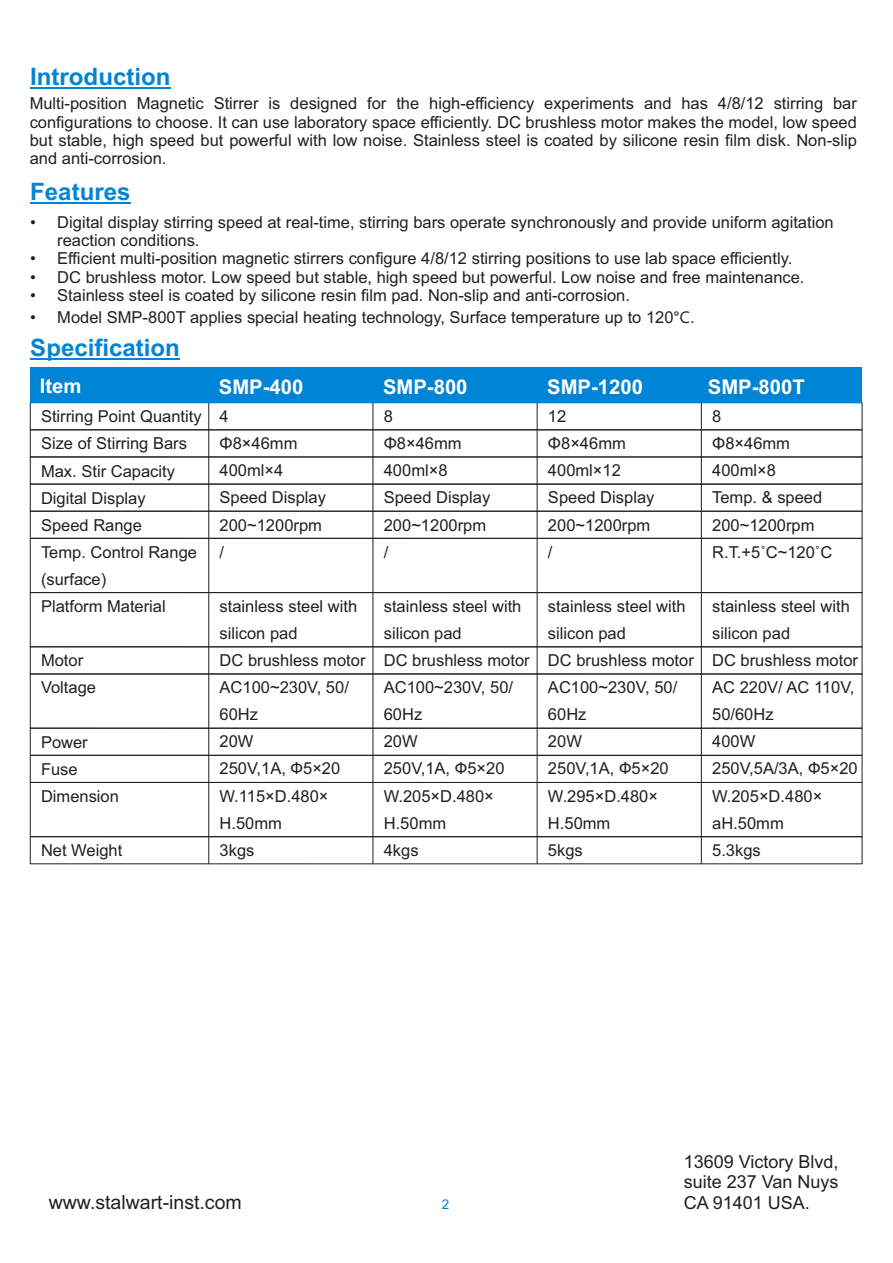
<style>
.page{position:relative;width:893px;height:1263px;background:#fff}
.page>*{position:absolute;margin:0;border:0;box-sizing:border-box;transform-origin:0 0}
.t1{font:700 24px "Arial";color:#0084d6}
.t2{font:700 20.25px "Arial";color:#fff}
.t3{font:19.5px "Arial";color:#231f20}
.t4{font:18px/20.1px "Arial";color:#231f20;text-align:justify}
.t5{font:16.5px/27.2px "Arial";color:#231f20}
.t6{font:13.5px "Arial";color:#0084d6}
</style>
<div class="page">
<div style="left:30px;top:402px;width:831px;height:28px;border:1px solid #231f20"></div>
<hr style="left:30px;top:88px;width:140px;height:1px;background:#0084d6">
<hr style="left:30px;top:202px;width:100px;height:2px;background:#0084d6">
<hr style="left:30px;top:358px;width:150px;height:1px;background:#0084d6">
<hr style="left:208px;top:403px;width:1px;height:461px;background:#231f20">
<div style="left:30px;top:367px;width:831px;height:36px;background:#0084d6"></div>
<hr style="left:372px;top:403px;width:1px;height:461px;background:#231f20">
<hr style="left:536px;top:403px;width:1px;height:461px;background:#231f20">
<hr style="left:700px;top:403px;width:1px;height:461px;background:#231f20">
<div style="left:30px;top:430px;width:831px;height:27px;border:1px solid #231f20"></div>
<div style="left:30px;top:484px;width:831px;height:27px;border:1px solid #231f20"></div>
<div style="left:30px;top:511px;width:831px;height:27px;border:1px solid #231f20"></div>
<div style="left:30px;top:538px;width:831px;height:55px;border:1px solid #231f20"></div>
<div style="left:30px;top:592px;width:831px;height:55px;border:1px solid #231f20"></div>
<div style="left:30px;top:647px;width:831px;height:27px;border:1px solid #231f20"></div>
<div style="left:30px;top:728px;width:831px;height:27px;border:1px solid #231f20"></div>
<div style="left:30px;top:755px;width:831px;height:28px;border:1px solid #231f20"></div>
<div style="left:30px;top:782px;width:831px;height:55px;border:1px solid #231f20"></div>
<div style="left:30px;top:836px;width:831px;height:28px;border:1px solid #231f20"></div>
<h1 class="t1" style="left:30px;top:68px;width:141px">Introduction</h1>
<p class="t5" style="left:30px;top:96px;width:828px;line-height:18.5px;text-align:justify">Multi-position Magnetic Stirrer is designed for the high-efficiency experiments and has 4/8/12 stirring bar configurations to choose. It can use laboratory space efficiently. DC brushless motor makes the model, low speed but stable, high speed but powerful with low noise. Stainless steel is coated by silicone resin film disk. Non-slip and anti-corrosion.</p>
<h1 class="t1" style="left:30px;top:183px;width:102px">Features</h1>
<p class="t5" style="left:57px;top:214px;width:777px;line-height:18.5px;text-indent:-27px">• Digital display stirring speed at real-time, stirring bars operate synchronously and provide uniform agitation reaction conditions.</p>
<p class="t5" style="left:30px;top:247px;width:763px">• Efficient multi-position magnetic stirrers configure 4/8/12 stirring positions to use lab space efficiently.</p>
<p class="t5" style="left:30px;top:265px;width:775px">• DC brushless motor. Low speed but stable, high speed but powerful. Low noise and free maintenance.</p>
<p class="t5" style="left:30px;top:283px;width:601px">• Stainless steel is coated by silicone resin film pad. Non-slip and anti-corrosion.</p>
<p class="t5" style="left:30px;top:305px;width:665px">• Model SMP-800T applies special heating technology, Surface temperature up to 120 .</p>
<h1 class="t1" style="left:30px;top:338px;width:151px">Specification</h1>
<p class="t2" style="left:40px;top:379px;width:43px">Item</p>
<p class="t2" style="left:219px;top:379px;width:86px">SMP-400</p>
<p class="t5" style="left:41px;top:404px;width:162px">Stirring Point Quantity<br>Size of Stirring Bars<br>Max. Stir Capacity<br>Digital Display<br>Speed Range<br>Temp. Control Range (surface)<br>Platform Material</p>
<p class="t5" style="left:219px;top:404px;width:108px">4<br>Φ8×46mm<br>400ml×4<br>Speed Display<br>200~1200rpm /</p>
<p class="t5" style="left:219px;top:594px;width:147px">stainless steel with silicon pad<br>DC brushless motor<br>AC100~230V, 50/<br>60Hz<br>20W<br>250V,1A, Ф5×20<br>W.115×D.480×<br>H.50mm<br>3kgs</p>
<p class="t5" style="left:41px;top:648px;width:57px">Motor<br>Voltage</p>
<p class="t5" style="left:41px;top:730px;width:79px">Power<br>Fuse<br>Dimension</p>
<p class="t5" style="left:41px;top:838px;width:83px">Net Weight</p>
<p class="t2" style="left:383px;top:379px;width:86px">SMP-800</p>
<p class="t5" style="left:383px;top:404px;width:108px">8<br>Φ8×46mm<br>400ml×8<br>Speed Display<br>200~1200rpm /</p>
<p class="t5" style="left:383px;top:594px;width:147px">stainless steel with silicon pad<br>DC brushless motor<br>AC100~230V, 50/<br>60Hz<br>20W<br>250V,1A, Ф5×20<br>W.205×D.480×<br>H.50mm<br>4kgs</p>
<p class="t2" style="left:547px;top:379px;width:97px">SMP-1200</p>
<p class="t2" style="left:707px;top:379px;width:98px">SMP-800T</p>
<p class="t5" style="left:547px;top:404px;width:108px">12<br>Φ8×46mm<br>400ml×12<br>Speed Display<br>200~1200rpm /</p>
<p class="t5" style="left:547px;top:594px;width:147px">stainless steel with silicon pad<br>DC brushless motor<br>AC100~230V, 50/<br>60Hz<br>20W<br>250V,1A, Ф5×20<br>W.295×D.480×<br>H.50mm<br>5kgs</p>
<p class="t5" style="left:712px;top:404px;width:122px">8<br>Φ8×46mm<br>400ml×8<br>Temp. &amp; speed<br>200~1200rpm<br>R.T.+5˚C~120˚C</p>
<p class="t5" style="left:712px;top:594px;width:147px">stainless steel with silicon pad<br>DC brushless motor<br>AC 220V/ AC 110V,<br>50/60Hz<br>400W<br>250V,5A/3A, Ф5×20<br>W.205×D.480× aH.50mm<br>5.3kgs</p>
<p class="t3" style="left:49px;top:1194px;width:194px">www.stalwart-inst.com</p>
<p class="t6" style="left:441px;top:1199px;width:9px">2</p>
<p class="t4" style="left:683px;top:1153px;width:156px">13609 Victory Blvd, suite 237 Van Nuys CA 91401 USA.</p>
</div>
